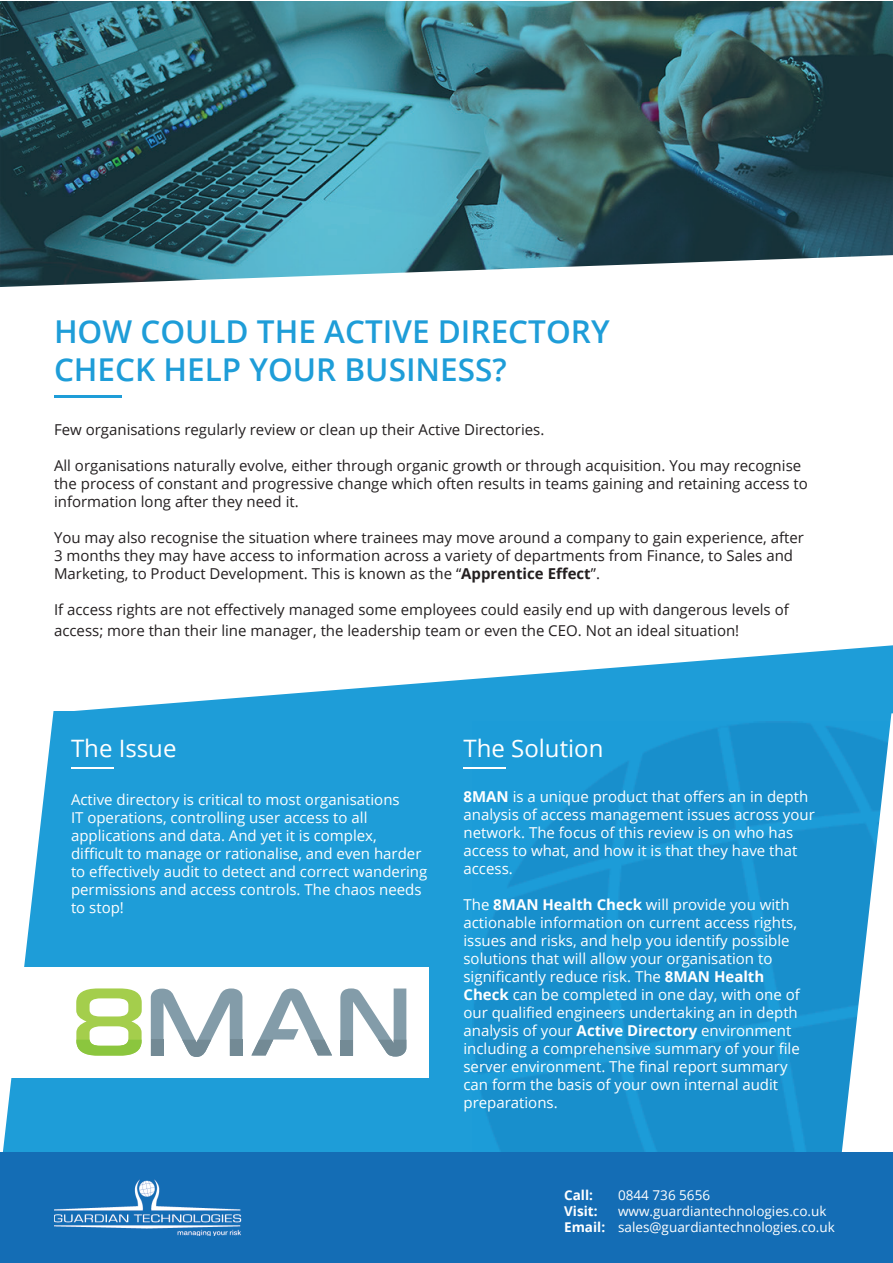
<style>
.page{position:relative;width:893px;height:1263px;background:#fff}
.page>*{position:absolute;margin:0;border:0;box-sizing:border-box;transform-origin:0 0}
.t1{font:600 31.5px/37.8px "Open Sans";color:#1e9dd8}
.t2{font:24px "Open Sans";color:#fff}
.t3{font:15px/18px "Open Sans";color:#fff}
.t4{font:15px/18px "Open Sans";color:#231f20}
.t5{font:13.5px/16.2px "Open Sans";color:#fff}
.t6{font:700 13.5px "Open Sans";color:#fff}
.s1{font-weight:700}
</style>
<div class="page">
<img style="left:0;top:1px;width:892px;height:286px">
<hr style="left:54px;top:395px;width:68px;height:3px;background:#1e9dd8">
<div style="left:0;top:711px;width:892px;height:478px;background:#1e9dd8"></div>
<img style="left:472px;top:722px;width:367px;height:431px">
<svg style="left:0;top:711px;width:54px;height:442px"></svg>
<svg style="left:839px;top:713px;width:53px;height:440px"></svg>
<svg style="left:75px;top:645px;width:817px;height:66px"></svg>
<hr style="left:71px;top:767px;width:43px;height:1px;background:#fff">
<hr style="left:463px;top:767px;width:43px;height:1px;background:#fff">
<div style="left:0;top:1153px;width:892px;height:110px;background:#146db5"></div>
<img style="left:54px;top:1180px;width:187px;height:55px">
<div style="left:9px;top:967px;width:420px;height:111px;background:#fff"></div>
<svg style="left:340px;top:988px;width:66px;height:68px"></svg>
<svg style="left:251px;top:988px;width:81px;height:67px"></svg>
<svg style="left:151px;top:988px;width:91px;height:69px"></svg>
<div style="left:230px;top:1040px;width:12px;height:16px;background:#738a95"></div>
<svg style="left:76px;top:988px;width:66px;height:67px"></svg>
<h1 class="t1" style="left:54px;top:312px;width:557px">HOW COULD THE ACTIVE DIRECTORY<br>CHECK HELP YOUR BUSINESS?</h1>
<p class="t4" style="left:54px;top:420px;width:492px">Few organisations regularly review or clean up their Active Directories.</p>
<p class="t4" style="left:54px;top:456px;width:755px">All organisations naturally evolve, either through organic growth or through acquisition. You may recognise the process of constant and progressive change which often results in teams gaining and retaining access to information long after they need it.</p>
<p class="t4" style="left:54px;top:528px;width:751px">You may also recognise the situation where trainees may move around a company to gain experience, after<br>3 months they may have access to information across a variety of departments from Finance, to Sales and<br>Marketing, to Product Development. This is known as the “<span class="s1">Apprentice Effect</span>”.</p>
<p class="t4" style="left:54px;top:598px;width:736px;line-height:21.6px">If access rights are not effectively managed some employees could easily end up with dangerous levels of access; more than their line manager, the leadership team or even the CEO. Not an ideal situation!</p>
<h2 class="t2" style="left:71px;top:731px;width:107px">The Issue</h2>
<p class="t3" style="left:71px;top:790px;width:358px">Active directory is critical to most organisations<br>IT operations, controlling user access to all applications and data. And yet it is complex, difficult to manage or rationalise, and even harder to effectively audit to detect and correct wandering permissions and access controls. The chaos needs to stop!</p>
<h2 class="t2" style="left:463px;top:731px;width:141px">The Solution</h2>
<p class="t3" style="left:463px;top:787px;width:353px"><span class="s1">8MAN</span> is a unique product that offers an in depth analysis of access management issues across your network. The focus of this review is on who has access to what, and how it is that they have that access.</p>
<p class="t3" style="left:463px;top:895px;width:338px">The <span class="s1">8MAN Health Check</span> will provide you with actionable information on current access rights, issues and risks, and help you identify possible solutions that will allow your organisation to significantly reduce risk. The <span class="s1">8MAN Health Check</span> can be completed in one day, with one of our qualified engineers undertaking an in depth analysis of your <span class="s1">Active Directory</span> environment including a comprehensive summary of your file server environment. The final report summary can form the basis of your own internal audit preparations.</p>
<p class="t6" style="left:564px;top:1185px;width:30px">Call:</p>
<p class="t5" style="left:618px;top:1186px;width:93px">0844 736 5656</p>
<p class="t6" style="left:564px;top:1202px;width:35px">Visit:</p>
<p class="t5" style="left:564px;top:1203px;width:272px;text-indent:54px">www.guardiantechnologies.co.uk<br><span class="s1">Email:</span> sales@guardiantechnologies.co.uk</p>
</div>
